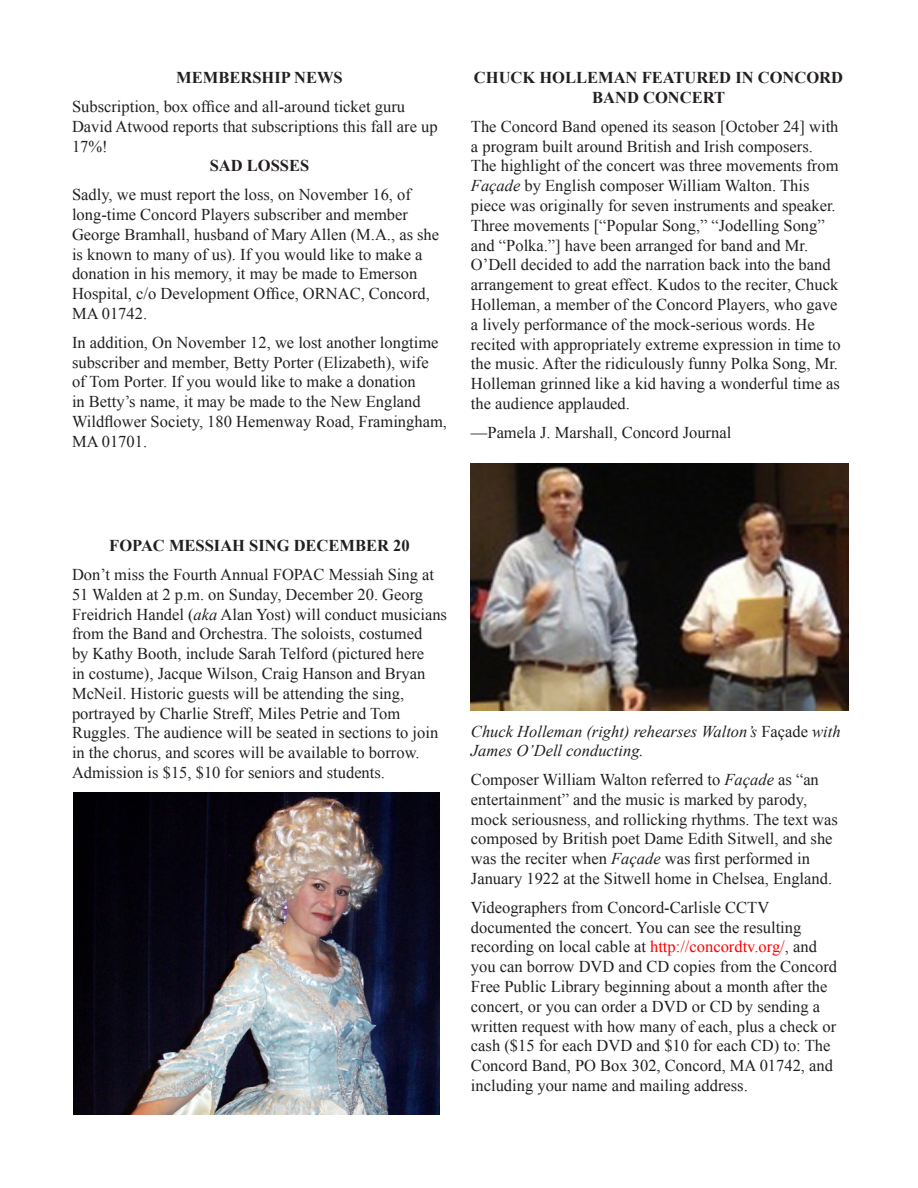
<style>
.page{position:relative;width:918px;height:1188px;background:#fff}
.page>*{position:absolute;margin:0;border:0;box-sizing:border-box;transform-origin:0 0}
.Paragraph_Style{font:16.5px/19.8px "Times New Roman";color:#231f20}
.Heading{font:700 16.5px/19.8px "Times New Roman";color:#231f20;text-align:center}
.t1{font:italic 16.5px/19.5px "Times New Roman";color:#231f20}
.s1{font-style:italic}
.s2{font-style:normal}
.s3{color:#f00}
</style>
<div class="page">
<img style="left:471px;top:464px;width:378px;height:247px">
<img style="left:73px;top:793px;width:366px;height:321px">
<p class="Heading" style="left:176px;top:67px;width:168px">MEMBERSHIP NEWS</p>
<p class="Paragraph_Style" style="left:72px;top:96px;width:367px">Subscription, box office and all-around ticket guru<br>David Atwood reports that subscriptions this fall are up<br>17%!</p>
<p class="Heading" style="left:210px;top:156px;width:101px">SAD LOSSES</p>
<p class="Paragraph_Style" style="left:72px;top:185px;width:369px">Sadly, we must report the loss, on November 16, of long-time Concord Players subscriber and member George Bramhall, husband of Mary Allen (M.A., as she is known to many of us). If you would like to make a donation in his memory, it may be made to Emerson Hospital, c/o Development Office, ORNAC, Concord, MA 01742.</p>
<p class="Paragraph_Style" style="left:72px;top:332px;width:376px">In addition, On November 12, we lost another longtime subscriber and member, Betty Porter (Elizabeth), wife<br>of Tom Porter. If you would like to make a donation<br>in Betty’s name, it may be made to the New England Wildflower Society, 180 Hemenway Road, Framingham, MA 01701.</p>
<p class="Heading" style="left:474px;top:67px;width:371px">CHUCK HOLLEMAN FEATURED IN CONCORD<br>BAND CONCERT</p>
<p class="Paragraph_Style" style="left:471px;top:116px;width:371px">The Concord Band opened its season [October 24] with a program built around British and Irish composers.<br>The highlight of the concert was three movements from <span class="s1">Façade</span> by English composer William Walton. This piece was originally for seven instruments and speaker.<br>Three movements [“Popular Song,” “Jodelling Song” and “Polka.”] have been arranged for band and Mr.<br>O’Dell decided to add the narration back into the band arrangement to great effect. Kudos to the reciter, Chuck Holleman, a member of the Concord Players, who gave a lively performance of the mock-serious words. He recited with appropriately extreme expression in time to the music. After the ridiculously funny Polka Song, Mr.<br>Holleman grinned like a kid having a wonderful time as the audience applauded.</p>
<p class="Paragraph_Style" style="left:471px;top:422px;width:262px">—Pamela J. Marshall, Concord Journal</p>
<p class="Heading" style="left:109px;top:535px;width:302px">FOPAC MESSIAH SING DECEMBER 20</p>
<p class="Paragraph_Style" style="left:72px;top:564px;width:377px">Don’t miss the Fourth Annual FOPAC Messiah Sing at 51 Walden at 2 p.m. on Sunday, December 20. Georg Freidrich Handel (<span class="s1">aka</span> Alan Yost) will conduct musicians from the Band and Orchestra. The soloists, costumed<br>by Kathy Booth, include Sarah Telford (pictured here<br>in costume), Jacque Wilson, Craig Hanson and Bryan McNeil. Historic guests will be attending the sing, portrayed by Charlie Streff, Miles Petrie and Tom Ruggles. The audience will be seated in sections to join in the chorus, and scores will be available to borrow.<br>Admission is $15, $10 for seniors and students.</p>
<p class="t1" style="left:471px;top:721px;width:371px">Chuck Holleman (right) rehearses Walton’s <span class="s2">Façade</span> with<br>James O’Dell conducting.</p>
<p class="Paragraph_Style" style="left:471px;top:769px;width:368px">Composer William Walton referred to <span class="s1">Façade</span> as “an entertainment” and the music is marked by parody, mock seriousness, and rollicking rhythms. The text was composed by British poet Dame Edith Sitwell, and she was the reciter when <span class="s1">Façade</span> was first performed in January 1922 at the Sitwell home in Chelsea, England.</p>
<p class="Paragraph_Style" style="left:471px;top:897px;width:368px">Videographers from Concord-Carlisle CCTV documented the concert. You can see the resulting recording on local cable at <span class="s3">http://concordtv.org/</span>, and you can borrow DVD and CD copies from the Concord Free Public Library beginning about a month after the concert, or you can order a DVD or CD by sending a written request with how many of each, plus a check or cash ($15 for each DVD and $10 for each CD) to: The Concord Band, PO Box 302, Concord, MA 01742, and including your name and mailing address.</p>
</div>
